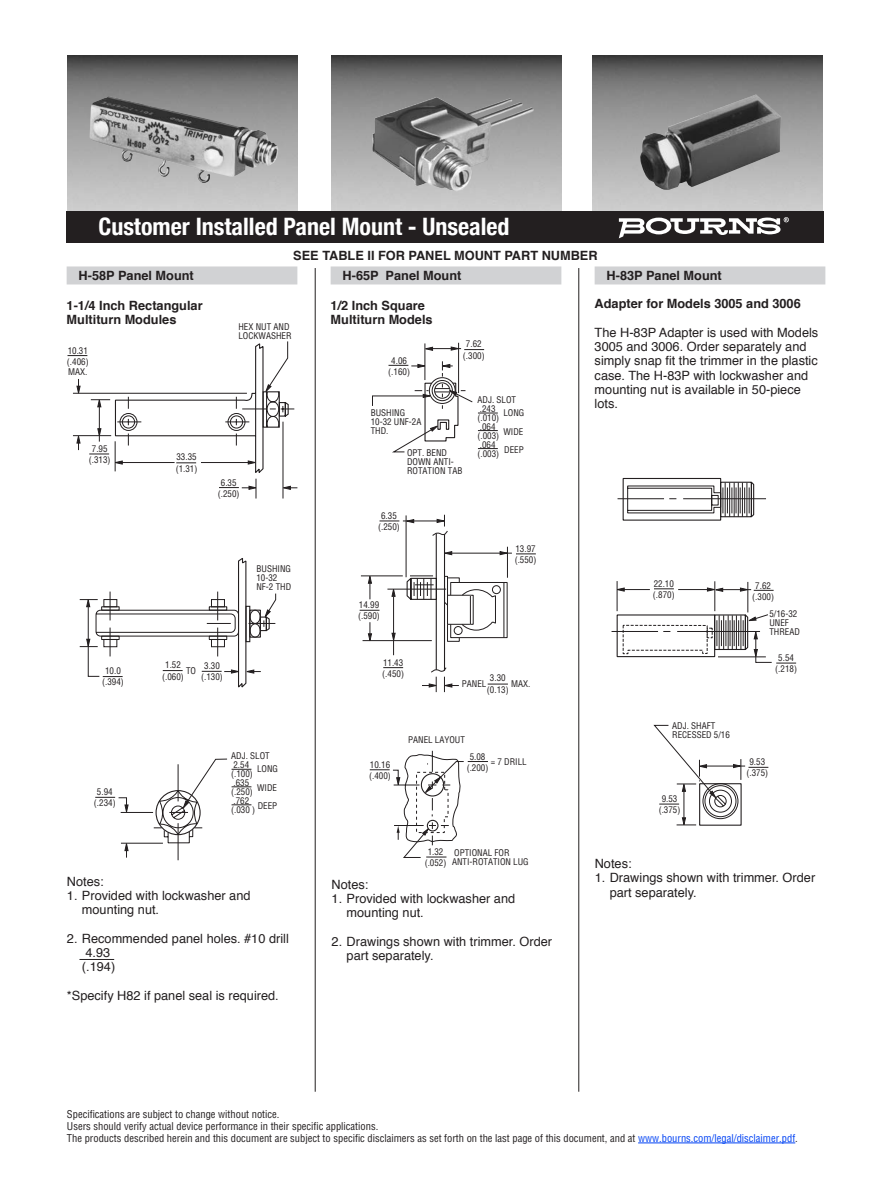
<style>
.page{position:relative;width:891px;height:1188px;background:#fff}
.page>*{position:absolute;margin:0;border:0;box-sizing:border-box;transform-origin:0 0}
.t1{font:700 condensed 24px "Helvetica Neue";color:#fff}
.t2{font:12.75px/14.2px "Helvetica";color:#231f20}
.t3{font:700 12.75px/14.2px "Helvetica";color:#231f20}
.t4{font:condensed 10.5px/12px "Helvetica";color:#231f20}
.t5{font:condensed 9px/9px "Helvetica";color:#231f20;text-align:center}
.s1{color:#0042f4}
</style>
<div class="page">
<hr style="left:178px;top:823px;width:1px;height:37px;background:#231f20">
<hr style="left:458px;top:343px;width:1px;height:50px;background:#231f20">
<svg style="left:424px;top:347px;width:9px;height:4px"></svg>
<hr style="left:430px;top:348px;width:31px;height:1px;background:#231f20">
<hr style="left:425px;top:343px;width:1px;height:37px;background:#231f20">
<hr style="left:450px;top:553px;width:62px;height:1px;background:#231f20">
<div style="left:623px;top:478px;width:98px;height:43px;border:1px solid #231f20"></div>
<hr style="left:618px;top:498px;width:46px;height:1px;background:#231f20">
<svg style="left:627px;top:480px;width:128px;height:39px"></svg>
<hr style="left:683px;top:498px;width:83px;height:1px;background:#231f20">
<div style="left:617px;top:614px;width:98px;height:43px;border:1px solid #231f20"></div>
<hr style="left:612px;top:631px;width:46px;height:1px;background:#231f20">
<hr style="left:677px;top:631px;width:83px;height:1px;background:#231f20">
<svg style="left:622px;top:625px;width:86px;height:29px"></svg>
<hr style="left:617px;top:581px;width:1px;height:30px;background:#231f20">
<hr style="left:678px;top:589px;width:31px;height:1px;background:#231f20">
<hr style="left:715px;top:581px;width:1px;height:30px;background:#231f20">
<hr style="left:748px;top:582px;width:1px;height:30px;background:#231f20">
<svg style="left:707px;top:588px;width:16px;height:4px"></svg>
<hr style="left:720px;top:589px;width:31px;height:1px;background:#231f20">
<hr style="left:706px;top:766px;width:39px;height:1px;background:#231f20">
<svg style="left:68px;top:341px;width:229px;height:158px"></svg>
<svg style="left:451px;top:347px;width:33px;height:4px"></svg>
<svg style="left:80px;top:558px;width:196px;height:130px"></svg>
<svg style="left:516px;top:554px;width:20px;height:1px"></svg>
<svg style="left:360px;top:361px;width:149px;height:331px"></svg>
<svg style="left:95px;top:758px;width:156px;height:100px"></svg>
<svg style="left:370px;top:750px;width:118px;height:108px"></svg>
<svg style="left:653px;top:725px;width:89px;height:101px"></svg>
<svg style="left:749px;top:767px;width:19px;height:1px"></svg>
<svg style="left:616px;top:588px;width:58px;height:4px"></svg>
<svg style="left:714px;top:612px;width:82px;height:52px"></svg>
<svg style="left:740px;top:588px;width:34px;height:4px"></svg>
<img style="left:68px;top:56px;width:230px;height:156px">
<img style="left:593px;top:56px;width:230px;height:156px">
<img style="left:332px;top:56px;width:230px;height:156px">
<div style="left:595px;top:266px;width:230px;height:18px;background:#d1d2d4"></div>
<div style="left:67px;top:266px;width:230px;height:18px;background:#d1d2d4"></div>
<hr style="left:638px;top:1143px;width:157px;height:1px;background:#0042f4">
<div style="left:67px;top:212px;width:757px;height:31px;background:#231f20"></div>
<svg style="left:619px;top:217px;width:170px;height:21px"></svg>
<img style="left:90px;top:96px;width:188px;height:87px">
<img style="left:372px;top:97px;width:162px;height:94px">
<img style="left:640px;top:94px;width:141px;height:96px">
<div style="left:331px;top:266px;width:230px;height:18px;background:#d1d2d4"></div>
<hr style="left:79px;top:959px;width:35px;height:1px;background:#231f20">
<hr style="left:315px;top:268px;width:1px;height:824px;background:#231f20">
<hr style="left:578px;top:268px;width:1px;height:824px;background:#231f20">
<h1 class="t1" style="left:98px;top:206px;width:413px">Customer Installed Panel Mount - Unsealed</h1>
<h2 class="t3" style="left:343px;top:246px;width:257px;line-height:20px;text-indent:-49px">SEE TABLE II FOR PANEL MOUNT PART NUMBER<br>H-65P Panel Mount</h2>
<h2 class="t3" style="left:331px;top:298px;width:103px">1/2 Inch Square<br>Multiturn Models</h2>
<h2 class="t3" style="left:79px;top:269px;width:117px">H-58P Panel Mount</h2>
<h2 class="t3" style="left:67px;top:298px;width:138px">1-1/4 Inch Rectangular<br>Multiturn Modules</h2>
<h2 class="t3" style="left:607px;top:269px;width:117px">H-83P Panel Mount</h2>
<h2 class="t3" style="left:595px;top:297px;width:208px">Adapter for Models 3005 and 3006</h2>
<h2 class="t2" style="left:595px;top:326px;width:225px">The H-83P Adapter is used with Models<br>3005 and 3006. Order separately and simply snap fit the trimmer in the plastic case. The H-83P with lockwasher and mounting nut is available in 50-piece lots.</h2>
<p class="t5" style="left:238px;top:322px;width:55px;text-align:left">HEX NUT AND<br>LOCKWASHER</p>
<p class="t5" style="left:463px;top:338px;width:23px;line-height:11.2px">7.62 (.300)</p>
<p class="t5" style="left:67px;top:345px;width:23px;line-height:10.5px;text-align:justify">10.31 (.406)<br>MAX.</p>
<p class="t5" style="left:388px;top:355px;width:23px;line-height:11.2px">4.06 (.160)</p>
<p class="t5" style="left:371px;top:408px;width:52px;text-align:left">BUSHING<br>10-32 UNF-2A<br>THD.</p>
<p class="t5" style="left:407px;top:448px;width:57px;text-align:left">OPT. BEND<br>DOWN ANTI-<br>ROTATION TAB</p>
<p class="t5" style="left:378px;top:509px;width:23px;line-height:11.2px">6.35 (.250)</p>
<p class="t5" style="left:478px;top:395px;width:40px;text-align:left">ADJ. SLOT .243 (.010) .064 (.003) .064 (.003)</p>
<p class="t5" style="left:503px;top:403px;width:22px;line-height:18.3px;text-align:justify">LONG WIDE DEEP</p>
<p class="t5" style="left:89px;top:443px;width:23px;line-height:11.2px">7.95 (.313)</p>
<p class="t5" style="left:176px;top:451px;width:23px;line-height:11.2px;text-align:left">33.35 (1.31)</p>
<p class="t5" style="left:218px;top:477px;width:23px;line-height:11.2px">6.35 (.250)</p>
<p class="t5" style="left:102px;top:665px;width:23px;line-height:11.2px">10.0 (.394)</p>
<p class="t5" style="left:94px;top:786px;width:23px;line-height:11.2px">5.94 (.234)</p>
<p class="t5" style="left:256px;top:564px;width:36px;text-align:left">BUSHING<br>10-32<br>NF-2 THD</p>
<p class="t5" style="left:162px;top:659px;width:23px;line-height:11.2px">1.52 (.060)</p>
<p class="t5" style="left:201px;top:660px;width:23px;line-height:11.2px">3.30 (.130)</p>
<p class="t5" style="left:186px;top:666px;width:11px">TO</p>
<p class="t5" style="left:231px;top:751px;width:40px;text-align:left">ADJ. SLOT<br>2.54 (.100) .635 (.250) .762<br>(.030 )</p>
<p class="t5" style="left:257px;top:760px;width:22px;line-height:18.3px;text-align:justify">LONG WIDE DEEP</p>
<h2 class="t2" style="left:67px;top:874px;width:38px">Notes:</h2>
<h2 class="t2" style="left:82px;top:889px;width:170px;text-indent:-15px">1. Provided with lockwasher and mounting nut.</h2>
<h2 class="t2" style="left:82px;top:931px;width:208px;text-indent:-15px">2. Recommended panel holes. #10 drill<br>4.93<br>(.194)</h2>
<h2 class="t2" style="left:67px;top:988px;width:213px">*Specify H82 if panel seal is required.</h2>
<p class="t5" style="left:70px;top:891px;width:29px">NOTES:</p>
<p class="t5" style="left:358px;top:599px;width:23px;line-height:11.2px;text-align:left">14.99 (.590)</p>
<p class="t5" style="left:382px;top:657px;width:23px;line-height:11.2px;text-align:left">11.43 (.450)</p>
<p class="t5" style="left:515px;top:543px;width:23px;line-height:11.2px;text-align:left">13.97 (.550)</p>
<p class="t5" style="left:487px;top:672px;width:23px;line-height:11.2px">3.30 (0.13)</p>
<p class="t5" style="left:462px;top:679px;width:26px">PANEL</p>
<p class="t5" style="left:511px;top:679px;width:21px">MAX.</p>
<p class="t5" style="left:369px;top:758px;width:23px;line-height:11.2px;text-align:left">10.16 (.400)</p>
<p class="t5" style="left:408px;top:735px;width:58px">PANEL LAYOUT</p>
<p class="t5" style="left:467px;top:750px;width:23px;line-height:11.2px">5.08 (.200)</p>
<p class="t5" style="left:491px;top:757px;width:37px">= 7 DRILL</p>
<p class="t5" style="left:425px;top:846px;width:23px;line-height:11.2px">1.32 (.052)</p>
<p class="t5" style="left:452px;top:848px;width:78px;text-align:left">OPTIONAL FOR<br>ANTI-ROTATION LUG</p>
<h2 class="t2" style="left:332px;top:877px;width:38px">Notes:</h2>
<h2 class="t2" style="left:347px;top:892px;width:170px;text-indent:-15px">1. Provided with lockwasher and mounting nut.</h2>
<h2 class="t2" style="left:347px;top:934px;width:207px;text-indent:-15px">2. Drawings shown with trimmer. Order part separately.</h2>
<p class="t5" style="left:328px;top:893px;width:29px">NOTES:</p>
<p class="t5" style="left:653px;top:578px;width:23px;line-height:11.2px;text-align:left">22.10 (.870)</p>
<p class="t5" style="left:752px;top:580px;width:23px;line-height:11.2px">7.62 (.300)</p>
<p class="t5" style="left:769px;top:609px;width:32px;text-align:left">5/16-32<br>UNEF<br>THREAD</p>
<p class="t5" style="left:775px;top:652px;width:23px;line-height:11.2px">5.54 (.218)</p>
<p class="t5" style="left:672px;top:721px;width:59px;text-align:left">ADJ. SHAFT<br>RECESSED 5/16</p>
<p class="t5" style="left:659px;top:792px;width:23px;line-height:11.2px">9.53 (.375)</p>
<p class="t5" style="left:746px;top:756px;width:23px;line-height:11.2px">9.53 (.375)</p>
<h2 class="t2" style="left:595px;top:857px;width:38px">Notes:</h2>
<h2 class="t2" style="left:610px;top:871px;width:207px;text-indent:-15px">1. Drawings shown with trimmer. Order part separately.</h2>
<p class="t5" style="left:591px;top:890px;width:29px">NOTES:</p>
<p class="t4" style="left:67px;top:1108px;width:732px">Specifications are subject to change without notice.<br>Users should verify actual device performance in their specific applications.<br>The products described herein and this document are subject to specific disclaimers as set forth on the last page of this document, and at <span class="s1">www.bourns.com/legal/disclaimer.pdf</span>.</p>
</div>
